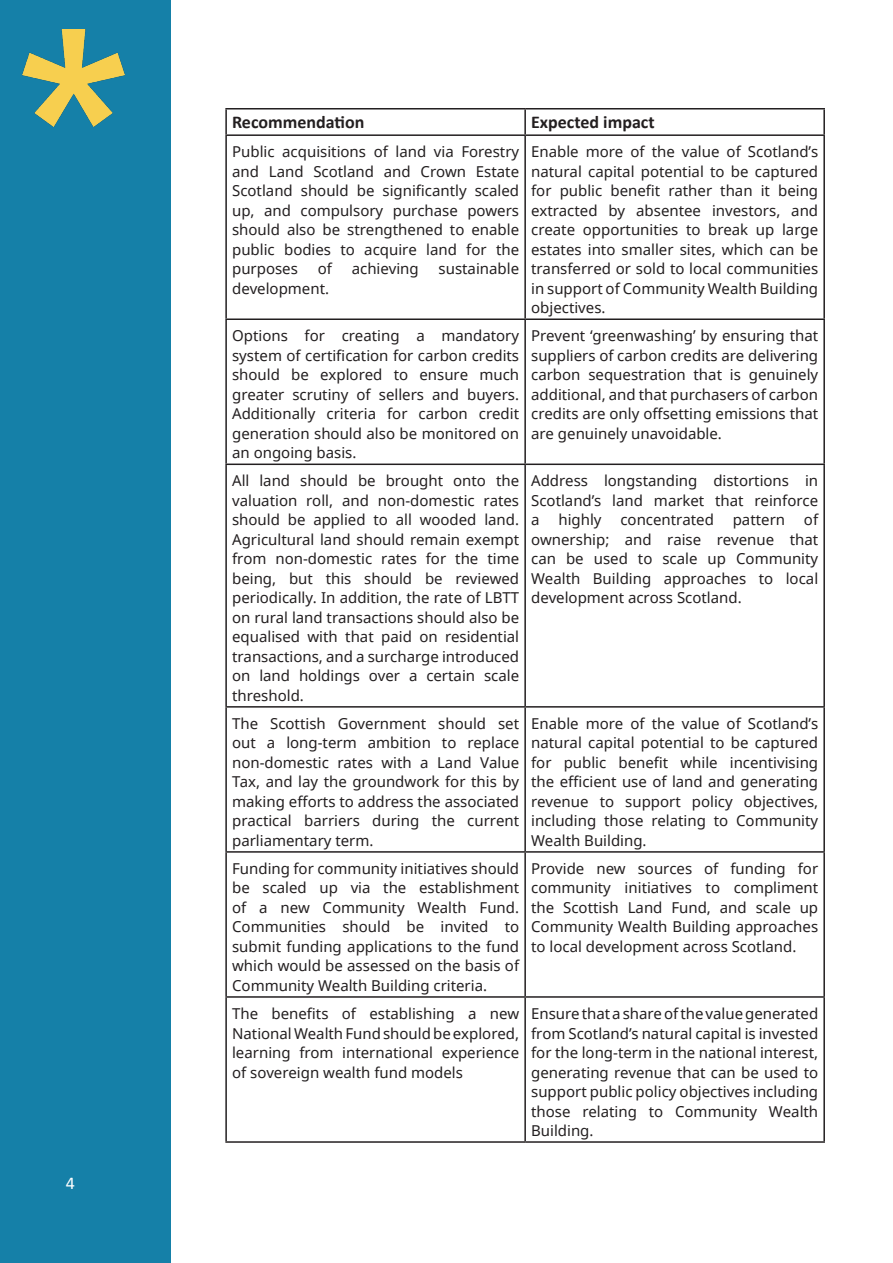
<style>
.page{position:relative;width:893px;height:1263px;background:#fff}
.page>*{position:absolute;margin:0;border:0;box-sizing:border-box;transform-origin:0 0}
.t1{font:700 18px "Calibri";color:#231f20}
.t2{font:18px "Calibri";color:#fff}
.Table_text{font:15px/19.5px "Noto Sans";color:#231f20;text-align:justify}
</style>
<div class="page">
<div style="left:0;top:0;width:170px;height:1263px;background:#1580a8"></div>
<img style="left:23px;top:30px;width:102px;height:97px">
<hr style="left:225px;top:108px;width:300px;height:2px;background:#231f20">
<hr style="left:225px;top:110px;width:2px;height:24px;background:#231f20">
<hr style="left:525px;top:108px;width:300px;height:2px;background:#231f20">
<hr style="left:524px;top:110px;width:2px;height:24px;background:#231f20">
<hr style="left:823px;top:110px;width:2px;height:24px;background:#231f20">
<hr style="left:225px;top:134px;width:300px;height:2px;background:#231f20">
<hr style="left:225px;top:136px;width:2px;height:182px;background:#231f20">
<hr style="left:525px;top:134px;width:300px;height:2px;background:#231f20">
<hr style="left:524px;top:136px;width:2px;height:182px;background:#231f20">
<hr style="left:823px;top:136px;width:2px;height:182px;background:#231f20">
<hr style="left:225px;top:318px;width:300px;height:2px;background:#231f20">
<hr style="left:225px;top:320px;width:2px;height:143px;background:#231f20">
<hr style="left:525px;top:318px;width:300px;height:2px;background:#231f20">
<hr style="left:524px;top:320px;width:2px;height:143px;background:#231f20">
<hr style="left:823px;top:320px;width:2px;height:143px;background:#231f20">
<hr style="left:225px;top:463px;width:300px;height:2px;background:#231f20">
<hr style="left:225px;top:465px;width:2px;height:241px;background:#231f20">
<hr style="left:525px;top:463px;width:300px;height:2px;background:#231f20">
<hr style="left:524px;top:465px;width:2px;height:241px;background:#231f20">
<hr style="left:823px;top:465px;width:2px;height:241px;background:#231f20">
<hr style="left:225px;top:706px;width:300px;height:2px;background:#231f20">
<hr style="left:225px;top:708px;width:2px;height:143px;background:#231f20">
<hr style="left:525px;top:706px;width:300px;height:2px;background:#231f20">
<hr style="left:524px;top:708px;width:2px;height:143px;background:#231f20">
<hr style="left:823px;top:708px;width:2px;height:143px;background:#231f20">
<hr style="left:225px;top:851px;width:300px;height:2px;background:#231f20">
<hr style="left:225px;top:853px;width:2px;height:143px;background:#231f20">
<hr style="left:525px;top:851px;width:300px;height:2px;background:#231f20">
<hr style="left:524px;top:853px;width:2px;height:143px;background:#231f20">
<hr style="left:823px;top:853px;width:2px;height:143px;background:#231f20">
<hr style="left:225px;top:996px;width:300px;height:2px;background:#231f20">
<hr style="left:225px;top:998px;width:2px;height:143px;background:#231f20">
<hr style="left:525px;top:996px;width:300px;height:2px;background:#231f20">
<hr style="left:524px;top:998px;width:2px;height:143px;background:#231f20">
<hr style="left:823px;top:998px;width:2px;height:143px;background:#231f20">
<hr style="left:225px;top:1141px;width:300px;height:2px;background:#231f20">
<hr style="left:525px;top:1141px;width:300px;height:2px;background:#231f20">
<p class="t2" style="left:66px;top:1171px;width:11px">4</p>
<p class="t1" style="left:232px;top:110px;width:134px">Recommendation</p>
<p class="t1" style="left:531px;top:110px;width:125px">Expected impact</p>
<p class="Table_text" style="left:232px;top:142px;width:289px">Public acquisitions of land via Forestry and Land Scotland and Crown Estate Scotland should be significantly scaled up, and compulsory purchase powers should also be strengthened to enable public bodies to acquire land for the purposes</p>
<p class="Table_text" style="left:531px;top:142px;width:289px">Enable more of the value of Scotland’s natural capital potential to be captured for public benefit rather than it being extracted by absentee investors, and create opportunities to break up large estates into smaller sites, which can be transferred or sold to local communities in support of Community Wealth Building objectives.</p>
<p class="Table_text" style="left:318px;top:259px;width:16px">of</p>
<p class="Table_text" style="left:352px;top:259px;width:69px">achieving</p>
<p class="Table_text" style="left:439px;top:259px;width:82px">sustainable</p>
<p class="Table_text" style="left:232px;top:278px;width:98px">development.</p>
<p class="Table_text" style="left:232px;top:326px;width:289px">Options for creating a mandatory system of certification for carbon credits should be explored to ensure much greater scrutiny of sellers and buyers.<br>Additionally criteria for carbon credit generation should also be monitored on an ongoing basis.</p>
<p class="Table_text" style="left:531px;top:326px;width:289px">Prevent ‘greenwashing’ by ensuring that suppliers of carbon credits are delivering carbon sequestration that is genuinely additional, and that purchasers of carbon credits are only offsetting emissions that are genuinely unavoidable.</p>
<p class="Table_text" style="left:232px;top:471px;width:289px">All land should be brought onto the valuation roll, and non-domestic rates should be applied to all wooded land.<br>Agricultural land should remain exempt from non-domestic rates for the time being, but this should be reviewed periodically. In addition, the rate of LBTT on rural land transactions should also be equalised with that paid on residential transactions, and a surcharge introduced on land holdings over a certain scale threshold.</p>
<p class="Table_text" style="left:531px;top:471px;width:289px">Address longstanding distortions in Scotland’s land market that reinforce a</p>
<p class="Table_text" style="left:531px;top:510px;width:289px;text-indent:273px">of ownership; and raise revenue that can be used to scale up Community Wealth Building approaches to local development across Scotland.</p>
<p class="Table_text" style="left:558px;top:510px;width:45px">highly</p>
<p class="Table_text" style="left:620px;top:510px;width:95px">concentrated</p>
<p class="Table_text" style="left:733px;top:510px;width:54px">pattern</p>
<p class="Table_text" style="left:232px;top:713px;width:289px">The Scottish Government should set out a long-term ambition to replace non-domestic rates with a Land Value Tax, and lay the groundwork for this by making efforts to address the associated practical barriers during the current parliamentary term.</p>
<p class="Table_text" style="left:531px;top:713px;width:289px">Enable more of the value of Scotland’s natural capital potential to be captured for public benefit while incentivising the efficient use of land and generating revenue to support policy objectives, including those relating to Community Wealth Building.</p>
<p class="Table_text" style="left:232px;top:858px;width:289px">Funding for community initiatives should be scaled up via the establishment of a new Community Wealth Fund.<br>Communities should be invited to submit funding applications to the fund which would be assessed on the basis of Community Wealth Building criteria.</p>
<p class="Table_text" style="left:531px;top:858px;width:289px">Provide new sources of funding for community initiatives to compliment the Scottish Land Fund, and scale up Community Wealth Building approaches to local development across Scotland.</p>
<p class="Table_text" style="left:232px;top:1003px;width:289px">The benefits of establishing a new National Wealth Fund should be explored, learning from international experience of sovereign wealth fund models</p>
<p class="Table_text" style="left:531px;top:1003px;width:289px">Ensure that a share of the value generated from Scotland’s natural capital is invested for the long-term in the national interest, generating revenue that can be used to support public policy objectives including those relating to Community Wealth Building.</p>
</div>
